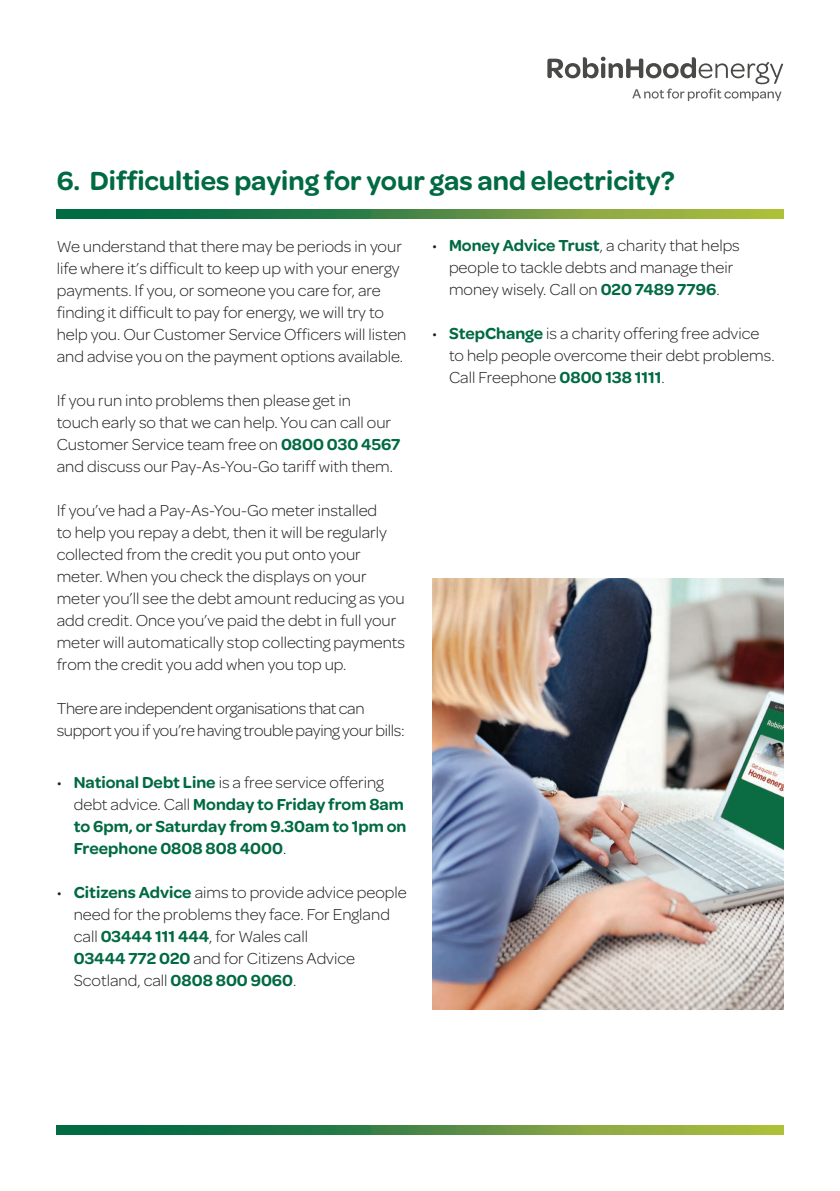
<style>
.page{position:relative;width:840px;height:1191px;background:#fff}
.page>*{position:absolute;margin:0;border:0;box-sizing:border-box;transform-origin:0 0}
.t1{font:600 28px "Omnes";color:#006a42}
.t2{font:300 17px/22px "Omnes";color:#231f20}
.t3{font:600 17px/22px "Omnes";color:#006a42}
.t4{font:300 17px/22px "Omnes";letter-spacing:-.02em;color:#231f20}
.s1{font-weight:600;color:#006a42}
.s2{font-weight:300;color:#231f20}
</style>
<div class="page">
<img style="left:432px;top:578px;width:350px;height:431px">
<svg style="left:57px;top:210px;width:725px;height:8px;background:#4e8c43"></svg>
<svg style="left:547px;top:57px;width:235px;height:44px"></svg>
<svg style="left:57px;top:1125px;width:725px;height:9px;background:#4e8c43"></svg>
<h1 class="t1" style="left:57px;top:160px;width:619px">6. Difficulties paying for your gas and electricity?</h1>
<p class="t2" style="left:57px;top:234px;width:351px">We understand that there may be periods in your life where it’s difficult to keep up with your energy payments. If you, or someone you care for, are finding it difficult to pay for energy, we will try to help you. Our Customer Service Officers will listen and advise you on the payment options available.</p>
<p class="t2" style="left:57px;top:388px;width:345px">If you run into problems then please get in<br>touch early so that we can help. You can call our Customer Service team free on <span class="s1">0800 030 4567 </span>and discuss our Pay-As-You-Go tariff with them.</p>
<p class="t2" style="left:57px;top:498px;width:350px">If you’ve had a Pay-As-You-Go meter installed<br>to help you repay a debt, then it will be regularly collected from the credit you put onto your meter. When you check the displays on your meter you’ll see the debt amount reducing as you add credit. Once you’ve paid the debt in full your meter will automatically stop collecting payments from the credit you add when you top up.</p>
<p class="t4" style="left:57px;top:696px;width:349px">There are independent organisations that can support you if you’re having trouble paying your bills:</p>
<p class="t3" style="left:74px;top:770px;width:334px;text-indent:-17px"><span class="s2">•</span> National Debt Line <span class="s2">is a free service offering debt advice. Call</span> Monday to Friday from 8am to 6pm, or Saturday from 9.30am to 1pm on Freephone 0808 808 4000<span class="s2">.</span></p>
<p class="t2" style="left:74px;top:881px;width:334px;text-indent:-17px">• <span class="s1">Citizens Advice</span> aims to provide advice people need for the problems they face. For England call <span class="s1">03444 111 444</span>, for Wales call<br><span class="s1">03444 772 020</span> and for Citizens Advice Scotland, call <span class="s1">0808 800 9060</span>.</p>
<p class="t2" style="left:449px;top:234px;width:292px;text-indent:-17px">• <span class="s1">Money Advice Trust</span>, a charity that helps people to tackle debts and manage their money wisely. Call on <span class="s1">020 7489 7796</span>.</p>
<p class="t2" style="left:449px;top:322px;width:327px;text-indent:-17px">• <span class="s1">StepChange</span> is a charity offering free advice to help people overcome their debt problems.<br>Call Freephone <span class="s1">0800 138 1111</span>.</p>
</div>
